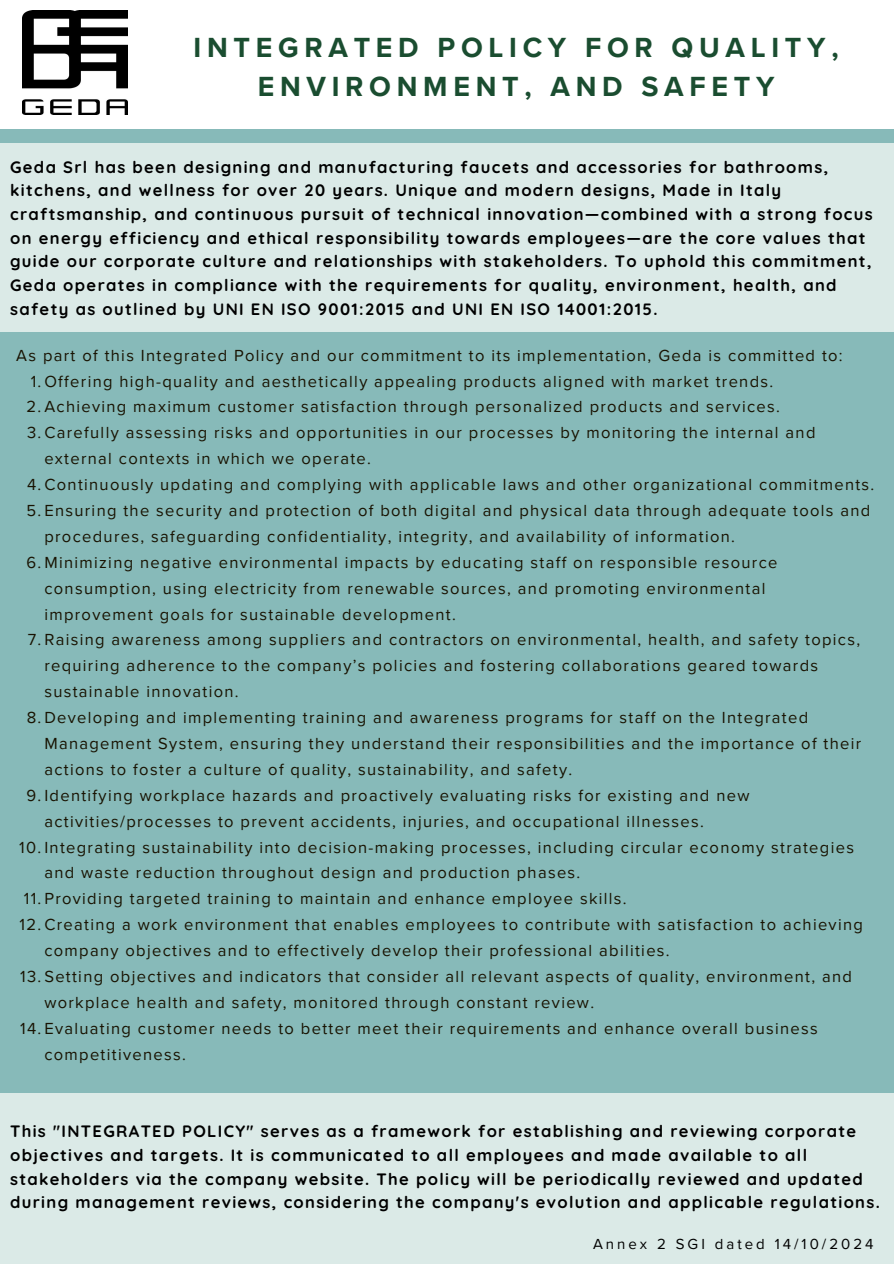
<style>
.page{position:relative;width:894px;height:1264px;background:#fff}
.page>*{position:absolute;margin:0;border:0;box-sizing:border-box;transform-origin:0 0}
.t1{font:700 28.5px/39.3px "Proxima Nova";letter-spacing:.2em;color:#1a4d30;text-align:center}
.t2{font:16.5px/25.8px "Proxima Nova";letter-spacing:.08em;color:#191302}
.t3{font:700 16.5px/23.7px "Quicksand";letter-spacing:.08em;color:#000}
.t4{font:15px "Proxima Nova";letter-spacing:.2em;color:#000}
</style>
<div class="page">
<div style="left:0;top:0;width:893px;height:1263px;background:#87bab9"></div>
<div style="left:0;top:0;width:893px;height:129px;background:#fff"></div>
<img style="left:22px;top:10px;width:105px;height:105px">
<div style="left:0;top:143px;width:893px;height:189px;background:#dbeae7"></div>
<div style="left:0;top:1093px;width:893px;height:170px;background:#dbeae7"></div>
<p class="t1" style="left:193px;top:28px;width:646px">INTEGRATED POLICY FOR QUALITY,<br>ENVIRONMENT, AND SAFETY</p>
<p class="t3" style="left:10px;top:155px;width:863px">Geda Srl has been designing and manufacturing faucets and accessories for bathrooms, kitchens, and wellness for over 20 years. Unique and modern designs, Made in Italy craftsmanship, and continuous pursuit of technical innovation—combined with a strong focus on energy efficiency and ethical responsibility towards employees—are the core values that guide our corporate culture and relationships with stakeholders. To uphold this commitment, Geda operates in compliance with the requirements for quality, environment, health, and safety as outlined by UNI EN ISO 9001:2015 and UNI EN ISO 14001:2015.</p>
<p class="t2" style="left:16px;top:342px;width:827px">As part of this Integrated Policy and our commitment to its implementation, Geda is committed to:</p>
<h1 class="t2" style="left:31px;top:368px;width:744px">1.Offering high-quality and aesthetically appealing products aligned with market trends.</h1>
<h2 class="t2" style="left:27px;top:394px;width:754px">2.Achieving maximum customer satisfaction through personalized products and services.</h2>
<p class="t2" style="left:44px;top:420px;width:772px;text-indent:-17px">3.Carefully assessing risks and opportunities in our processes by monitoring the internal and external contexts in which we operate.</p>
<p class="t2" style="left:27px;top:472px;width:848px">4.Continuously updating and complying with applicable laws and other organizational commitments.</p>
<p class="t2" style="left:44px;top:498px;width:827px;text-indent:-18px">5.Ensuring the security and protection of both digital and physical data through adequate tools and procedures, safeguarding confidentiality, integrity, and availability of information.</p>
<p class="t2" style="left:44px;top:549px;width:734px;text-indent:-18px">6.Minimizing negative environmental impacts by educating staff on responsible resource consumption, using electricity from renewable sources, and promoting environmental improvement goals for sustainable development.</p>
<p class="t2" style="left:44px;top:627px;width:817px;text-indent:-17px">7.Raising awareness among suppliers and contractors on environmental, health, and safety topics, requiring adherence to the company’s policies and fostering collaborations geared towards sustainable innovation.</p>
<p class="t2" style="left:44px;top:705px;width:818px;text-indent:-18px">8.Developing and implementing training and awareness programs for staff on the Integrated<br>Management System, ensuring they understand their responsibilities and the importance of their actions to foster a culture of quality, sustainability, and safety.</p>
<p class="t2" style="left:44px;top:782px;width:706px;text-indent:-18px">9.Identifying workplace hazards and proactively evaluating risks for existing and new activities/processes to prevent accidents, injuries, and occupational illnesses.</p>
<p class="t2" style="left:44px;top:834px;width:811px;text-indent:-25px">10.Integrating sustainability into decision-making processes, including circular economy strategies and waste reduction throughout design and production phases.</p>
<p class="t2" style="left:24px;top:886px;width:604px">11.Providing targeted training to maintain and enhance employee skills.</p>
<p class="t2" style="left:44px;top:912px;width:819px;text-indent:-25px">12.Creating a work environment that enables employees to contribute with satisfaction to achieving company objectives and to effectively develop their professional abilities.</p>
<p class="t2" style="left:44px;top:963px;width:809px;text-indent:-24px">13.Setting objectives and indicators that consider all relevant aspects of quality, environment, and workplace health and safety, monitored through constant review.</p>
<p class="t2" style="left:44px;top:1015px;width:774px;text-indent:-24px">14.Evaluating customer needs to better meet their requirements and enhance overall business competitiveness.</p>
<p class="t3" style="left:10px;top:1119px;width:870px">This "INTEGRATED POLICY" serves as a framework for establishing and reviewing corporate objectives and targets. It is communicated to all employees and made available to all stakeholders via the company website. The policy will be periodically reviewed and updated during management reviews, considering the company's evolution and applicable regulations.</p>
<h2 class="t4" style="left:593px;top:1234px;width:282px">Annex 2 SGI dated 14/10/2024</h2>
</div>
